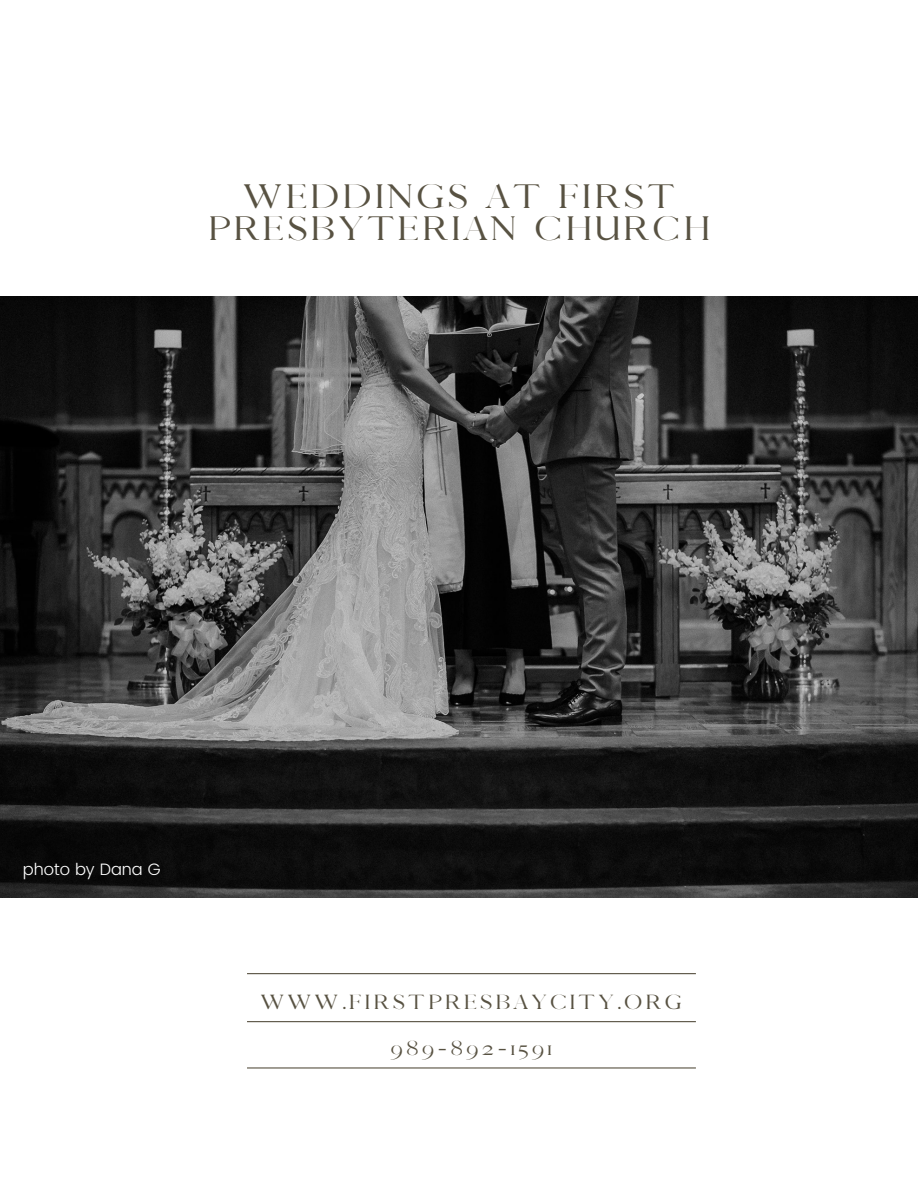
<style>
.page{position:relative;width:918px;height:1188px;background:#fff}
.page>*{position:absolute;margin:0;border:0;box-sizing:border-box;transform-origin:0 0}
.t1{font:32.25px/31.5px "Pierson";letter-spacing:.105em;color:#585242;text-align:center}
.t2{font:19.5px "Pierson";letter-spacing:.175em;color:#585242}
.t3{font:300 16.5px "Poppins";color:#fff}
</style>
<div class="page">
<hr style="left:247px;top:973px;width:449px;height:1px;background:#585242">
<hr style="left:247px;top:1021px;width:449px;height:1px;background:#585242">
<img style="left:0;top:296px;width:918px;height:602px">
<hr style="left:247px;top:1067px;width:449px;height:2px;background:#585242">
<p class="t1" style="left:208px;top:182px;width:504px">WEDDINGS AT FIRST<br>PRESBYTERIAN CHURCH</p>
<p class="t3" style="left:23px;top:860px;width:139px">photo by Dana G</p>
<p class="t2" style="left:261px;top:990px;width:422px">WWW.FIRSTPRESBAYCITY.ORG</p>
<p class="t2" style="left:390px;top:1037px;width:163px">989-892-1591</p>
</div>
